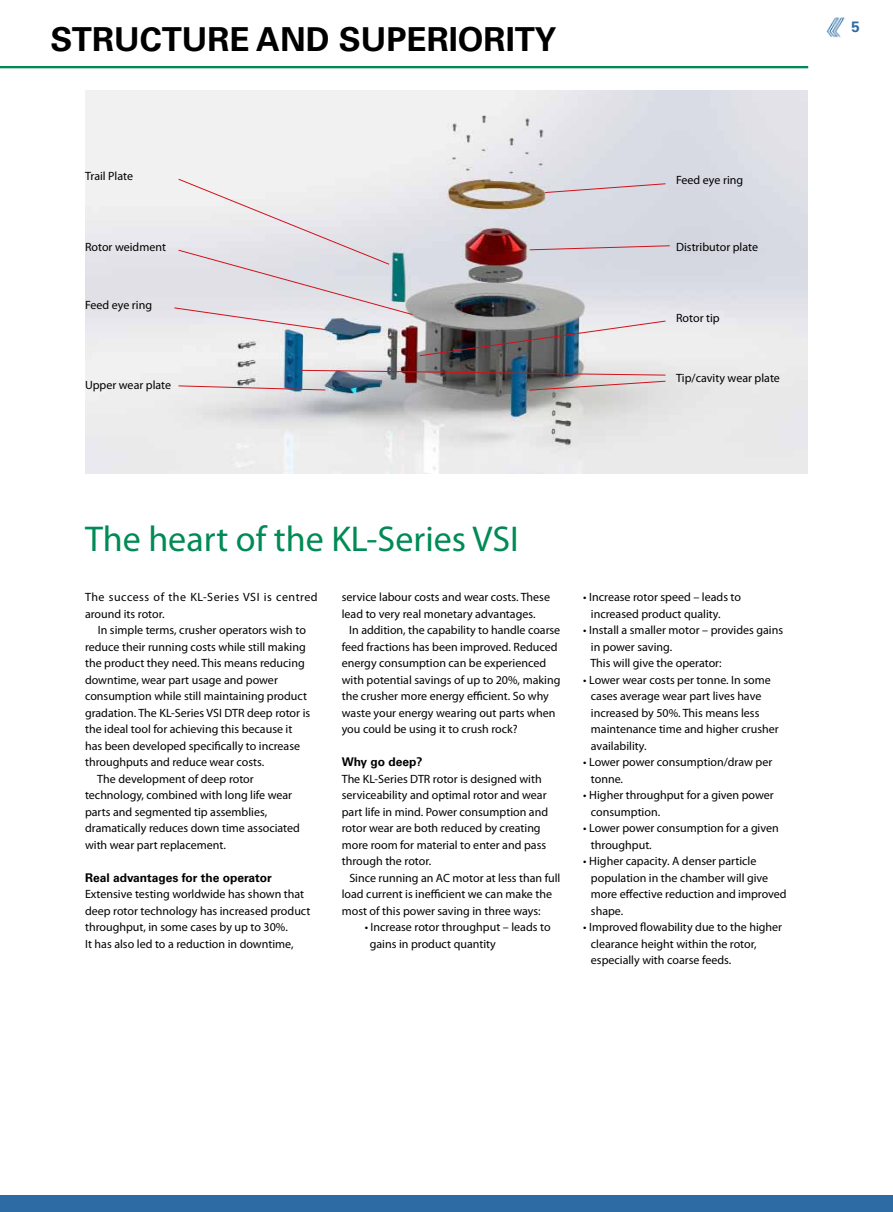
<style>
.page{position:relative;width:893px;height:1212px;background:#fff}
.page>*{position:absolute;margin:0;border:0;box-sizing:border-box;transform-origin:0 0}
.t1{font:36px "Myriad Pro";color:#008a56}
.t2{font:700 33px "Univers LT Std";color:#000}
.t3{font:700 15px "Univers LT Std";color:#2c6ba3}
.t4{font:12px/16.5px "Myriad Pro";color:#000}
.t5{font:12px/16.5px "Myriad Pro";letter-spacing:.04em;color:#000}
.t6{font:700 12px "Univers LT Std";color:#000}
</style>
<div class="page">
<img style="left:826px;top:17px;width:19px;height:21px">
<div style="left:0;top:1196px;width:893px;height:16px;background:#2c6ba3"></div>
<hr style="left:0;top:66px;width:808px;height:2px;background:#008a56">
<img style="left:85px;top:90px;width:723px;height:383px">
<svg style="left:545px;top:183px;width:121px;height:10px"></svg>
<svg style="left:529px;top:245px;width:141px;height:5px"></svg>
<svg style="left:419px;top:321px;width:247px;height:35px;background:#969496"></svg>
<svg style="left:302px;top:370px;width:364px;height:5px;background:#9c797e"></svg>
<svg style="left:529px;top:381px;width:137px;height:10px"></svg>
<svg style="left:174px;top:179px;width:239px;height:151px;background:#dfdee3"></svg>
<svg style="left:178px;top:385px;width:148px;height:5px"></svg>
<h2 class="t2" style="left:50px;top:20px;width:507px">Structu re And Su periority</h2>
<p class="t4" style="left:85px;top:167px;width:50px">Trail Plate</p>
<p class="t4" style="left:85px;top:238px;width:82px">Rotor weidment</p>
<p class="t4" style="left:85px;top:296px;width:69px">Feed eye ring</p>
<p class="t4" style="left:85px;top:377px;width:88px">Upper wear plate</p>
<p class="t4" style="left:676px;top:172px;width:69px">Feed eye ring</p>
<p class="t4" style="left:676px;top:238px;width:84px">Distributor plate</p>
<p class="t4" style="left:676px;top:309px;width:45px">Rotor tip</p>
<p class="t4" style="left:676px;top:369px;width:105px">Tip/cavity wear plate</p>
<h1 class="t1" style="left:85px;top:517px;width:435px">The heart of the KL-Series VSI</h1>
<p class="t5" style="left:85px;top:589px;width:234px">The success of the KL-Series VSI is centred around its rotor.</p>
<p class="t4" style="left:98px;top:622px;width:210px">In simple terms, crusher operators wish to</p>
<p class="t4" style="left:85px;top:638px;width:222px">reduce their running costs while still making</p>
<p class="t4" style="left:85px;top:655px;width:221px">the product they need. This means reducing</p>
<p class="t4" style="left:85px;top:671px;width:194px">downtime, wear part usage and power</p>
<p class="t4" style="left:85px;top:688px;width:224px">consumption while still maintaining product</p>
<p class="t4" style="left:85px;top:704px;width:227px">gradation. The KL-Series VSI DTR deep rotor is</p>
<p class="t4" style="left:85px;top:721px;width:209px">the ideal tool for achieving this because it</p>
<p class="t4" style="left:85px;top:737px;width:217px">has been developed specifically to increase</p>
<p class="t4" style="left:85px;top:754px;width:181px">throughputs and reduce wear costs.</p>
<p class="t4" style="left:97px;top:770px;width:158px">The development of deep rotor</p>
<p class="t4" style="left:85px;top:787px;width:209px">technology, combined with long life wear</p>
<p class="t4" style="left:85px;top:803px;width:184px">parts and segmented tip assemblies,</p>
<p class="t4" style="left:85px;top:820px;width:216px">dramatically reduces down time associated</p>
<p class="t4" style="left:85px;top:836px;width:142px">with wear part replacement.</p>
<p class="t6" style="left:85px;top:870px;width:188px">Real advantages for the operator</p>
<p class="t4" style="left:85px;top:886px;width:227px">Extensive testing worldwide has shown that deep rotor technology has increased product throughput, in some cases by up to 30%.<br>It has also led to a reduction in downtime,</p>
<p class="t4" style="left:342px;top:589px;width:210px">service labour costs and wear costs. These lead to very real monetary advantages.</p>
<p class="t4" style="left:342px;top:622px;width:220px;text-indent:8px">In addition, the capability to handle coarse feed fractions has been improved. Reduced energy consumption can be experienced with potential savings of up to 20%, making the crusher more energy efficient. So why waste your energy wearing out parts when you could be using it to crush rock?</p>
<p class="t6" style="left:342px;top:755px;width:82px">Why go deep?</p>
<p class="t4" style="left:342px;top:770px;width:208px">The KL-Series DTR rotor is designed with serviceability and optimal rotor and wear part life in mind. Power consumption and rotor wear are both reduced by creating more room for material to enter and pass through the rotor.</p>
<p class="t4" style="left:342px;top:869px;width:220px;text-indent:8px">Since running an AC motor at less than full load current is inefficient we can make the most of this power saving in three ways:</p>
<p class="t4" style="left:370px;top:919px;width:182px;text-indent:-5px">• Increase rotor throughput – leads to gains in product quantity</p>
<p class="t4" style="left:591px;top:589px;width:152px;text-indent:-8px">• Increase rotor speed – leads to increased product quality.</p>
<p class="t4" style="left:590px;top:622px;width:194px;text-indent:-7px">• Install a smaller motor – provides gains in power saving.<br>This will give the operator:</p>
<p class="t4" style="left:591px;top:671px;width:189px;text-indent:-8px">• Lower wear costs per tonne. In some cases average wear part lives have increased by 50%. This means less maintenance time and higher crusher availability.</p>
<p class="t4" style="left:591px;top:754px;width:183px;text-indent:-8px">• Lower power consumption/draw per tonne.</p>
<p class="t4" style="left:591px;top:787px;width:184px;text-indent:-8px">• Higher throughput for a given power consumption.</p>
<p class="t4" style="left:591px;top:820px;width:189px;text-indent:-8px">• Lower power consumption for a given throughput.</p>
<p class="t4" style="left:591px;top:853px;width:197px;text-indent:-8px">• Higher capacity. A denser particle population in the chamber will give more effective reduction and improved shape.</p>
<p class="t4" style="left:591px;top:919px;width:193px;text-indent:-8px">• Improved flowability due to the higher clearance height within the rotor, especially with coarse feeds.</p>
<p class="t3" style="left:851px;top:18px;width:10px">5</p>
</div>
